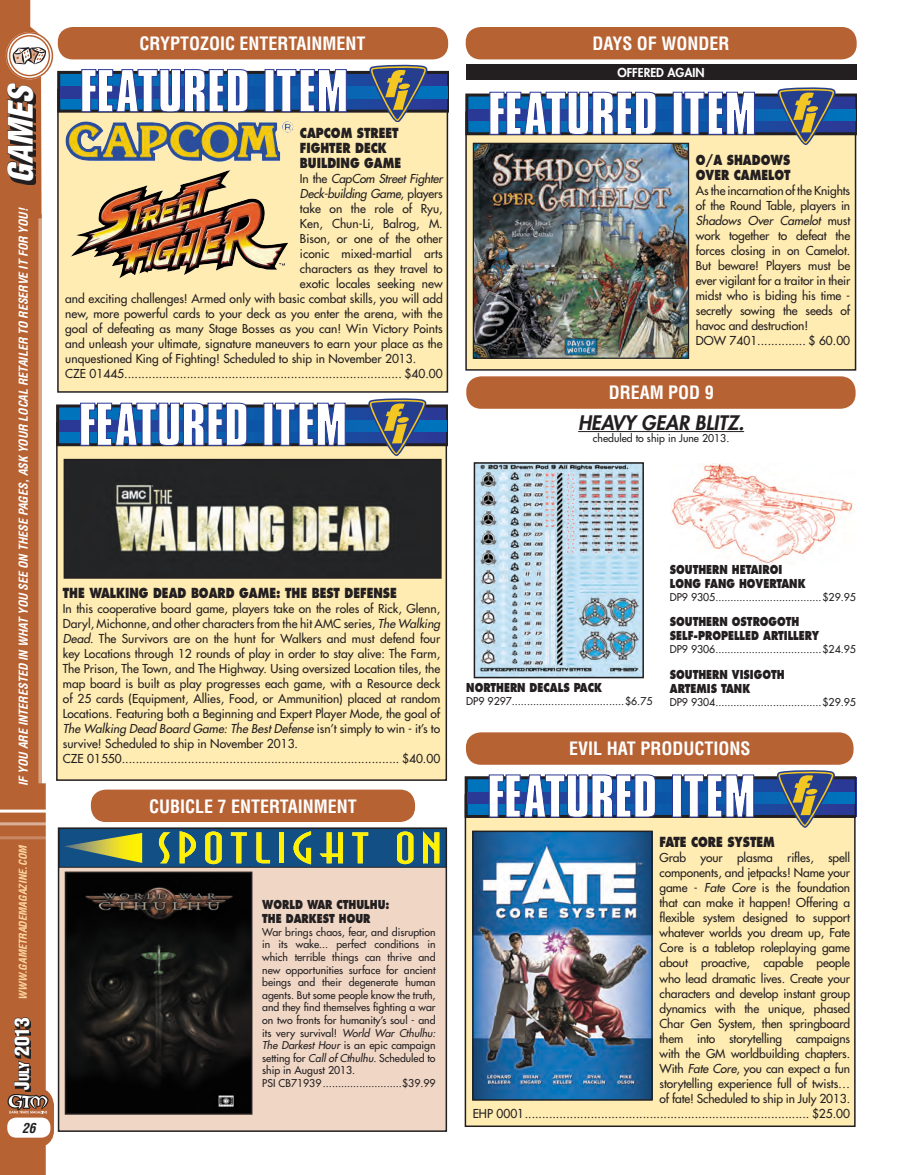
<style>
.page{position:relative;width:905px;height:1175px;background:#fff}
.page>*{position:absolute;margin:0;border:0;box-sizing:border-box;transform-origin:0 0}
.t1{font:italic 900 condensed 33.15px "Helvetica";color:#fff}
.t2{font:italic 800 19.5px "Futura";color:#231f20}
.t3{font:900 condensed 19.5px "Helvetica";color:#fff}
.t4{font:700 condensed 18px "Helvetica";color:#fff}
.t5{font:800 13.5px/15px "Futura";color:#231f20;scale:.8 1}
.t6{font:italic 700 condensed 13.5px "Helvetica";color:#231f20}
.t7{font:12px/15px "Futura";color:#231f20}
.t8{font:800 12px/14.4px "Futura";color:#231f20;scale:.8 1}
.t9{font:italic 700 condensed 12px "Helvetica";color:#fff}
.t10{font:italic 12px "Futura";letter-spacing:-.02em;color:#231f20}
.t11{font:800 12px "Futura";color:#fff}
.t12{font:10.5px/12.6px "Futura";color:#231f20}
.t13{font:italic 700 condensed 10.5px "Helvetica";color:#fed8a4}
.s1{font-size:13.65px}
.s2{font-style:normal}
.s3{font-style:italic}
</style>
<div class="page">
<svg style="left:0;top:0;width:54px;height:1174px;fill:#b76233"></svg>
<svg style="left:8px;top:34px;width:43px;height:43px"></svg>
<div style="left:6px;top:32px;width:47px;height:47px;border:4px solid #fff;border-radius:50%"></div>
<div style="left:6px;top:32px;width:47px;height:47px;border:1px solid #b76233;border-radius:50%"></div>
<div style="left:9px;top:35px;width:41px;height:41px;border:1px solid #b76233;border-radius:50%"></div>
<hr style="left:0;top:809px;width:48px;height:3px;background:#fff">
<hr style="left:0;top:822px;width:46px;height:3px;background:#fff">
<hr style="left:0;top:836px;width:48px;height:3px;background:#fff">
<div style="left:7px;top:1117px;width:43px;height:20px;background:#fff;border-radius:9px"></div>
<svg style="left:9px;top:87px;width:27px;height:98px"></svg>
<svg style="left:7px;top:83px;width:27px;height:99px;background:#513325"></svg>
<svg style="left:13px;top:47px;width:33px;height:17px"></svg>
<svg style="left:8px;top:1017px;width:41px;height:96px;background:#966145"></svg>
<hr style="left:578px;top:431px;width:166px;height:1px;background:#231f20">
<div style="left:58px;top:27px;width:390px;height:32px;background:#b76233;border-radius:15px"></div>
<div style="left:57px;top:89px;width:391px;height:304px;background:#ffecb3;border:2px solid #231f20"></div>
<svg style="left:57px;top:65px;width:391px;height:57px"></svg>
<img style="left:65px;top:120px;width:229px;height:146px">
<div style="left:56px;top:422px;width:391px;height:359px;background:#ffecb3;border:2px solid #231f20"></div>
<svg style="left:56px;top:398px;width:391px;height:57px"></svg>
<img style="left:67px;top:462px;width:371px;height:113px">
<div style="left:64px;top:459px;width:377px;height:119px;border:2px solid #231f20"></div>
<div style="left:91px;top:789px;width:324px;height:33px;background:#b76233;border-radius:15px"></div>
<div style="left:59px;top:828px;width:387px;height:303px;background:#efd6c5"></div>
<svg style="left:61px;top:830px;width:383px;height:37px;background:#547b63"></svg>
<div style="left:58px;top:827px;width:389px;height:304px;border:2px solid #231f20"></div>
<img style="left:68px;top:874px;width:181px;height:237px">
<div style="left:65px;top:871px;width:187px;height:243px;border:2px solid #231f20"></div>
<div style="left:466px;top:376px;width:389px;height:33px;background:#b76233;border-radius:15px"></div>
<img style="left:476px;top:465px;width:165px;height:210px">
<div style="left:473px;top:462px;width:171px;height:216px;border:2px solid #231f20"></div>
<img style="left:670px;top:463px;width:185px;height:101px">
<div style="left:464px;top:794px;width:391px;height:333px;background:#ffecb3;border:2px solid #231f20"></div>
<svg style="left:464px;top:770px;width:391px;height:57px"></svg>
<img style="left:475px;top:833px;width:174px;height:264px">
<div style="left:472px;top:830px;width:180px;height:270px;border:2px solid #231f20"></div>
<div style="left:466px;top:732px;width:387px;height:32px;background:#b76233;border-radius:15px"></div>
<div style="left:465px;top:111px;width:391px;height:259px;background:#ffecb3;border:2px solid #231f20"></div>
<svg style="left:465px;top:87px;width:391px;height:57px"></svg>
<img style="left:475px;top:145px;width:212px;height:212px">
<div style="left:473px;top:143px;width:216px;height:216px;border:1px solid #231f20"></div>
<div style="left:465px;top:27px;width:391px;height:32px;background:#b76233;border-radius:15px"></div>
<div style="left:466px;top:65px;width:390px;height:15px;background:#231f20"></div>
<h1 class="t1" style="left:0;top:183px;width:101px;rotate:-90deg">GAMES</h1>
<p class="t9" style="left:16px;top:786px;width:579px;rotate:-90deg">If you are interested in what you see on these pages, ask your local retailer to reserve it for you!</p>
<p class="t13" style="left:16px;top:999px;width:156px;rotate:-90deg">www.gametrademagazine.com</p>
<h2 class="t3" style="left:10px;top:1089px;width:74px;rotate:-90deg">J<span class="s1">uly</span> 2013</h2>
<p class="t6" style="left:22px;top:1119px;width:15px">26</p>
<h3 class="t4" style="left:139px;top:32px;width:227px">CRYPTOZOIC ENTERTAINMENT</h3>
<p class="t5" style="left:300px;top:125px;width:128px">CAPCOM STREET<br>FIGHTER DECK<br>BUILDING GAME</p>
<p class="t10" style="left:300px;top:171px;width:144px"><span class="s2">In the</span> CapCom Street Fighter</p>
<p class="t10" style="left:300px;top:186px;width:144px">Deck-building Game<span class="s2">, players</span></p>
<p class="t7" style="left:300px;top:201px;width:144px">take on the role of Ryu,</p>
<p class="t7" style="left:300px;top:216px;width:144px">Ken, Chun-Li, Balrog, M.</p>
<p class="t7" style="left:300px;top:231px;width:144px">Bison, or one of the other</p>
<p class="t7" style="left:300px;top:246px;width:144px">iconic mixed-martial arts</p>
<p class="t7" style="left:300px;top:261px;width:144px">characters as they travel to</p>
<p class="t7" style="left:300px;top:276px;width:144px">exotic locales seeking new</p>
<p class="t7" style="left:65px;top:291px;width:379px">and exciting challenges! Armed only with basic combat skills, you will add</p>
<p class="t7" style="left:65px;top:306px;width:379px">new, more powerful cards to your deck as you enter the arena, with the</p>
<p class="t7" style="left:65px;top:321px;width:379px">goal of defeating as many Stage Bosses as you can! Win Victory Points</p>
<p class="t7" style="left:65px;top:336px;width:379px">and unleash your ultimate, signature maneuvers to earn your place as the</p>
<p class="t7" style="left:65px;top:351px;width:352px">unquestioned King of Fighting! Scheduled to ship in November 2013.</p>
<p class="t7" style="left:65px;top:366px;width:379px">CZE 01445................................................................................ $40.00</p>
<h3 class="t4" style="left:592px;top:32px;width:139px">DAYS OF WONDER</h3>
<p class="t11" style="left:617px;top:65px;width:89px">OFFERED AGAIN</p>
<p class="t5" style="left:696px;top:152px;width:120px">O/A SHADOWS<br>OVER CAMELOT</p>
<p class="t7" style="left:696px;top:183px;width:156px">As the incarnation of the Knights of the Round Table, players in<br><span class="s3">Shadows Over Camelot</span> must work together to defeat the forces closing in on Camelot.<br>But beware! Players must be ever vigilant for a traitor in their midst who is biding his time - secretly sowing the seeds of havoc and destruction!<br>DOW 7401.............. $ 60.00</p>
<h3 class="t4" style="left:608px;top:381px;width:107px">DREAM POD 9</h3>
<h2 class="t2" style="left:578px;top:410px;width:167px">HEAVY GEAR BLITZ.</h2>
<p class="t12" style="left:593px;top:432px;width:138px">cheduled to ship in June 2013.</p>
<p class="t5" style="left:63px;top:585px;width:419px">THE WALKING DEAD BOARD GAME: THE BEST DEFENSE</p>
<p class="t7" style="left:63px;top:601px;width:379px">In this cooperative board game, players take on the roles of Rick, Glenn, Daryl, Michonne, and other characters from the hit AMC series, <span class="s3">The Walking Dead</span>. The Survivors are on the hunt for Walkers and must defend four key Locations through 12 rounds of play in order to stay alive: The Farm, The Prison, The Town, and The Highway. Using oversized Location tiles, the map board is built as play progresses each game, with a Resource deck of 25 cards (Equipment, Allies, Food, or Ammunition) placed at random Locations. Featuring both a Beginning and Expert Player Mode, the goal of <span class="s3">The Walking Dead Board Game: The Best Defense</span> isn’t simply to win - it’s to survive! Scheduled to ship in November 2013.<br>CZE 01550................................................................................ $40.00</p>
<h3 class="t4" style="left:149px;top:794px;width:209px">CUBICLE 7 ENTERTAINMENT</h3>
<p class="t8" style="left:262px;top:897px;width:161px">WORLD WAR CTHULHU:<br>THE DARKEST HOUR</p>
<p class="t12" style="left:262px;top:925px;width:175px">War brings chaos, fear, and disruption in its wake... perfect conditions in which terrible things can thrive and new opportunities surface for ancient beings and their degenerate human agents. But some people know the truth, and they find themselves fighting a war on two fronts for humanity’s soul - and its very survival! <span class="s3">World War Cthulhu:<br>The Darkest Hour</span> is an epic campaign setting for <span class="s3">Call of Cthulhu</span>. Scheduled to ship in August 2013.<br>PSI CB71939..........................$39.99</p>
<p class="t8" style="left:669px;top:562px;width:171px">SOUTHERN HETAIROI<br>LONG FANG HOVERTANK</p>
<p class="t12" style="left:669px;top:590px;width:188px">DP9 9305...................................$29.95</p>
<p class="t8" style="left:466px;top:680px;width:171px">NORTHERN DECALS PACK</p>
<p class="t12" style="left:466px;top:695px;width:188px">DP9 9297.....................................$6.75</p>
<p class="t8" style="left:669px;top:614px;width:188px">SOUTHERN OSTROGOTH<br>SELF-PROPELLED ARTILLERY</p>
<p class="t12" style="left:669px;top:643px;width:188px">DP9 9306...................................$24.95</p>
<p class="t8" style="left:669px;top:667px;width:145px">SOUTHERN VISIGOTH<br>ARTEMIS TANK</p>
<p class="t12" style="left:669px;top:695px;width:188px">DP9 9304...................................$29.95</p>
<h3 class="t4" style="left:569px;top:737px;width:183px">EVIL HAT PRODUCTIONS</h3>
<p class="t5" style="left:659px;top:835px;width:145px">FATE CORE SYSTEM</p>
<p class="t7" style="left:472px;top:850px;width:379px;text-align:right">Grab your plasma rifles, spell<br>components, and jetpacks! Name your<br>game - <span class="s3">Fate Core</span> is the foundation<br>that can make it happen! Offering a<br>flexible system designed to support<br>whatever worlds you dream up, Fate<br>Core is a tabletop roleplaying game<br>about proactive, capable people<br>who lead dramatic lives. Create your<br>characters and develop instant group<br>dynamics with the unique, phased<br>Char Gen System, then springboard<br>them into storytelling campaigns<br>with the GM worldbuilding chapters.<br>With <span class="s3">Fate Core</span>, you can expect a fun<br>storytelling experience full of twists…<br>of fate! Scheduled to ship in July 2013.<br>EHP 0001.................................................................................. $25.00</p>
</div>
